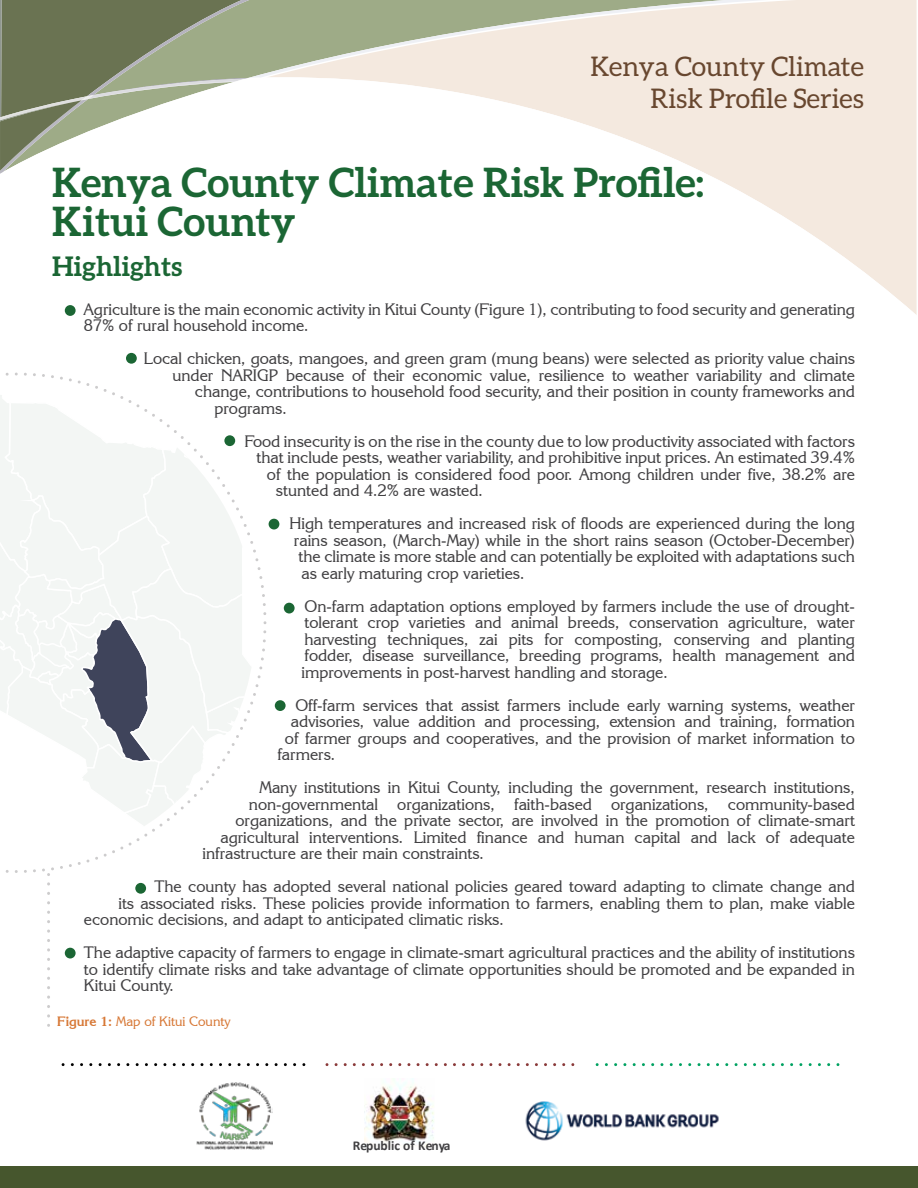
<style>
.page{position:relative;width:918px;height:1188px;background:#fff}
.page>*{position:absolute;margin:0;border:0;box-sizing:border-box;transform-origin:0 0}
.t1{font:700 40.5px/39px "Aleo";color:#1b6634}
.t2{font:27px/32.4px "Aleo";color:#68472f;text-align:right}
.t3{font:700 27px "Aleo";color:#1b6634}
.t4{font:16.5px/16.5px "Korinna IT Cby BT";color:#414042;text-align:justify}
.t5{font:13.5px "Korinna IT Cby BT";color:#d77836}
.t6{font:700 13.5px "Calibri";color:#414042}
.s1{font-weight:700}
</style>
<div class="page">
<svg style="left:325px;top:1063px;width:250px;height:3px"></svg>
<svg style="left:595px;top:1063px;width:245px;height:4px"></svg>
<svg style="left:61px;top:1063px;width:245px;height:4px"></svg>
<div style="left:0;top:1166px;width:918px;height:22px;background:#46562d"></div>
<svg style="left:266px;top:0;width:651px;height:78px;background:#ddd9c8"></svg>
<svg style="left:335px;top:78px;width:582px;height:237px"></svg>
<svg style="left:0;top:0;width:266px;height:174px"></svg>
<div style="left:65px;top:305px;width:11px;height:11px;background:#1b6634;border-radius:50%"></div>
<div style="left:126px;top:353px;width:11px;height:11px;background:#1b6634;border-radius:50%"></div>
<div style="left:269px;top:519px;width:10px;height:11px;background:#1b6634;border-radius:50%"></div>
<div style="left:284px;top:603px;width:11px;height:11px;background:#1b6634;border-radius:50%"></div>
<div style="left:275px;top:700px;width:11px;height:11px;background:#1b6634;border-radius:50%"></div>
<div style="left:135px;top:883px;width:11px;height:11px;background:#1b6634;border-radius:50%"></div>
<div style="left:65px;top:948px;width:11px;height:10px;background:#1b6634;border-radius:50%"></div>
<img style="left:365px;top:1078px;width:69px;height:69px">
<img style="left:525px;top:1101px;width:194px;height:40px">
<img style="left:196px;top:1082px;width:76px;height:68px">
<svg style="left:0;top:372px;width:255px;height:504px"></svg>
<svg style="left:47px;top:884px;width:3px;height:142px"></svg>
<h2 class="t2" style="left:591px;top:50px;width:275px">Kenya County Climate<br>Risk Profile Series</h2>
<h1 class="t1" style="left:52px;top:162px;width:653px">Kenya County Climate Risk Profile:<br>Kitui County</h1>
<h2 class="t3" style="left:52px;top:251px;width:132px">Highlights</h2>
<p class="t4" style="left:84px;top:300px;width:773px">Agriculture is the main economic activity in Kitui County (Figure 1), contributing to food security and generating<br>87% of rural household income.</p>
<p class="t4" style="left:144px;top:350px;width:713px">Local chicken, goats, mangoes, and green gram (mung beans) were selected as priority value chains</p>
<p class="t4" style="left:172px;top:366px;width:684px">under NARIGP because of their economic value, resilience to weather variability and climate</p>
<p class="t4" style="left:195px;top:383px;width:662px">change, contributions to household food security, and their position in county frameworks and</p>
<p class="t4" style="left:214px;top:399px;width:74px">programs.</p>
<p class="t4" style="left:244px;top:432px;width:612px">Food insecurity is on the rise in the county due to low productivity associated with factors</p>
<p class="t4" style="left:256px;top:449px;width:600px">that include pests, weather variability, and prohibitive input prices. An estimated 39.4%</p>
<p class="t4" style="left:267px;top:465px;width:590px">of the population is considered food poor. Among children under five, 38.2% are</p>
<p class="t4" style="left:276px;top:482px;width:209px">stunted and 4.2% are wasted.</p>
<p class="t4" style="left:289px;top:515px;width:567px">High temperatures and increased risk of floods are experienced during the long</p>
<p class="t4" style="left:294px;top:531px;width:562px">rains season, (March-May) while in the short rains season (October-December)</p>
<p class="t4" style="left:298px;top:548px;width:558px">the climate is more stable and can potentially be exploited with adaptations such</p>
<p class="t4" style="left:301px;top:564px;width:225px">as early maturing crop varieties.</p>
<p class="t4" style="left:301px;top:597px;width:555px">On-farm adaptation options employed by farmers include the use of drought&shy;tolerant crop varieties and animal breeds, conservation agriculture, water harvesting techniques, zai pits for composting, conserving and planting fodder, disease surveillance, breeding programs, health management and improvements in post-harvest handling and storage.</p>
<p class="t4" style="left:295px;top:696px;width:561px">Off-farm services that assist farmers include early warning systems, weather</p>
<p class="t4" style="left:291px;top:713px;width:565px">advisories, value addition and processing, extension and training, formation</p>
<p class="t4" style="left:285px;top:729px;width:571px">of farmer groups and cooperatives, and the provision of market information to</p>
<p class="t4" style="left:277px;top:746px;width:59px">farmers.</p>
<p class="t4" style="left:259px;top:779px;width:597px">Many institutions in Kitui County, including the government, research institutions,</p>
<p class="t4" style="left:249px;top:795px;width:607px">non-governmental organizations, faith-based organizations, community-based</p>
<p class="t4" style="left:235px;top:812px;width:621px">organizations, and the private sector, are involved in the promotion of climate-smart</p>
<p class="t4" style="left:220px;top:828px;width:636px">agricultural interventions. Limited finance and human capital and lack of adequate</p>
<p class="t4" style="left:202px;top:845px;width:283px">infrastructure are their main constraints.</p>
<p class="t4" style="left:154px;top:878px;width:702px">The county has adopted several national policies geared toward adapting to climate change and</p>
<p class="t4" style="left:118px;top:894px;width:738px">its associated risks. These policies provide information to farmers, enabling them to plan, make viable</p>
<p class="t4" style="left:84px;top:911px;width:422px">economic decisions, and adapt to anticipated climatic risks.</p>
<p class="t4" style="left:84px;top:944px;width:773px">The adaptive capacity of farmers to engage in climate-smart agricultural practices and the ability of institutions to identify climate risks and take advantage of climate opportunities should be promoted and be expanded in Kitui County.</p>
<p class="t5" style="left:57px;top:1013px;width:175px"><span class="s1">Figure 1:</span> Map of Kitui County</p>
<p class="t6" style="left:353px;top:1137px;width:99px">Republic of Kenya</p>
</div>
